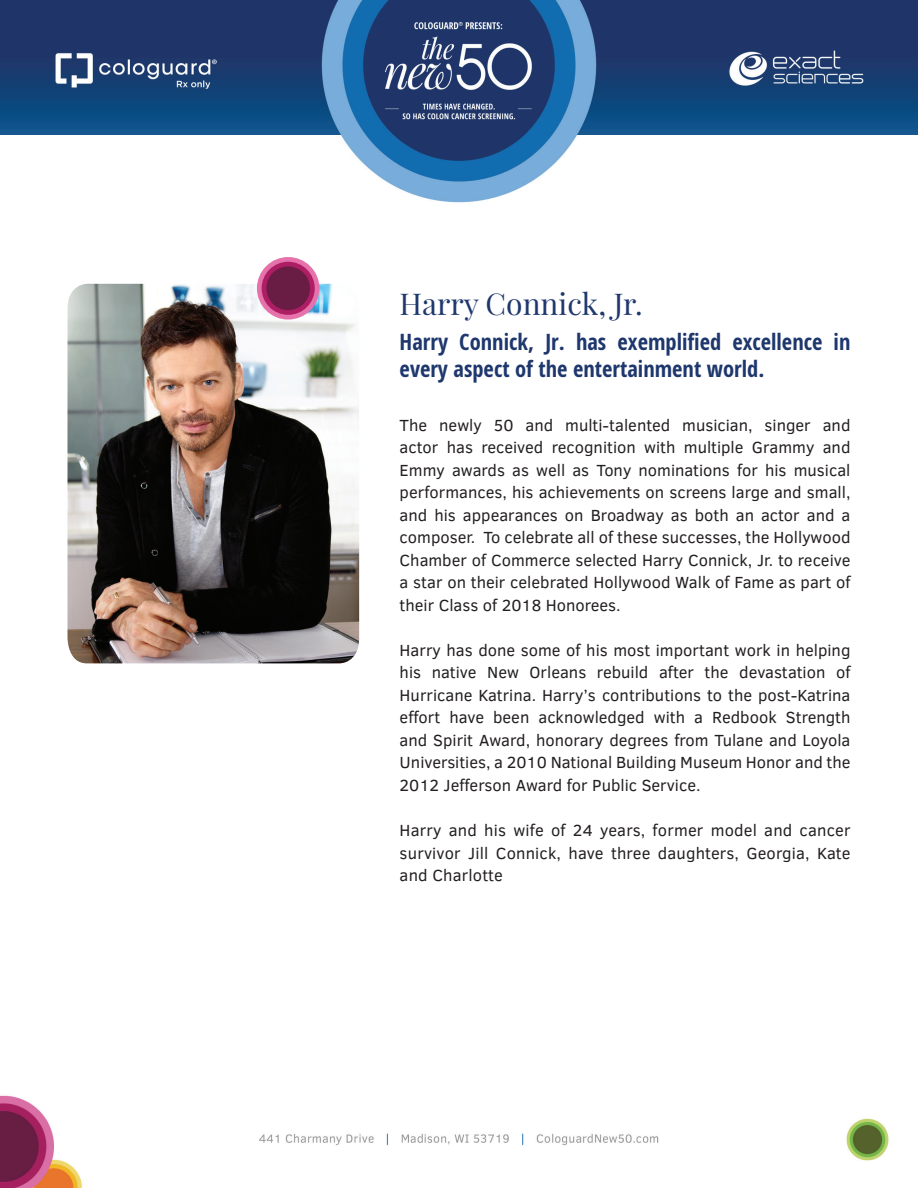
<style>
.page{position:relative;width:918px;height:1188px;background:#fff}
.page>*{position:absolute;margin:0;border:0;box-sizing:border-box;transform-origin:0 0}
.t1{font:30px "Playfair Display";color:#1e376d}
.t2{font:700 condensed 22.5px/27px "Open Sans";color:#1e376d}
.t3{font:16.5px/22.5px "Clear Sans";color:#231f20;text-align:justify}
</style>
<div class="page">
<img style="left:0;top:0;width:918px;height:1188px">
<img style="left:68px;top:284px;width:291px;height:379px">
<div style="left:257px;top:257px;width:62px;height:63px;background:#e672ac;border-radius:50%"></div>
<div style="left:262px;top:262px;width:53px;height:53px;background:#ae1e64;border-radius:50%"></div>
<div style="left:266px;top:266px;width:44px;height:44px;background:#691d44;border-radius:50%"></div>
<h1 class="t1" style="left:400px;top:285px;width:245px">Harry Connick, Jr.</h1>
<h2 class="t2" style="left:400px;top:329px;width:452px">Harry Connick, Jr. has exemplified excellence in every aspect of the entertainment world.</h2>
<p class="t3" style="left:400px;top:414px;width:452px">The newly 50 and multi-talented musician, singer and actor has received recognition with multiple Grammy and Emmy awards as well as Tony nominations for his musical performances, his achievements on screens large and small, and his appearances on Broadway as both an actor and a composer. To celebrate all of these successes, the Hollywood Chamber of Commerce selected Harry Connick, Jr. to receive a star on their celebrated Hollywood Walk of Fame as part of their Class of 2018 Honorees.</p>
<p class="t3" style="left:400px;top:639px;width:452px">Harry has done some of his most important work in helping his native New Orleans rebuild after the devastation of Hurricane Katrina. Harry’s contributions to the post-Katrina effort have been acknowledged with a Redbook Strength and Spirit Award, honorary degrees from Tulane and Loyola Universities, a 2010 National Building Museum Honor and the 2012 Jefferson Award for Public Service.</p>
<p class="t3" style="left:400px;top:819px;width:452px">Harry and his wife of 24 years, former model and cancer survivor Jill Connick, have three daughters, Georgia, Kate and Charlotte</p>
</div>
